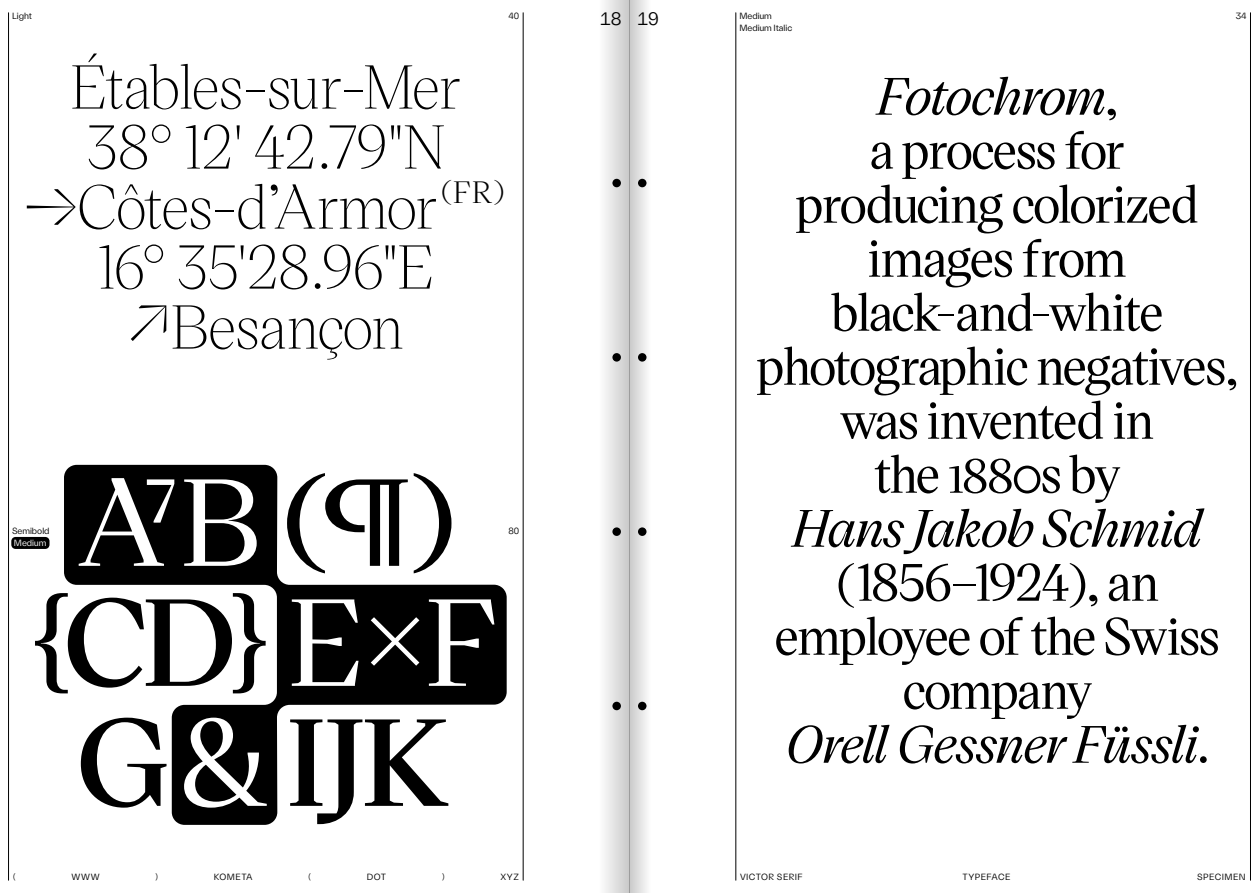
<style>
.page{position:relative;width:1259px;height:893px;background:#fff}
.page>*{position:absolute;margin:0;border:0;box-sizing:border-box;transform-origin:0 0}
.t1{font:600 120px/120px "Victor Serif";color:#000;text-align:center}
.t2{font:300 60px/60px "Victor Serif";letter-spacing:-.025em;color:#000}
.t3{font:500 51px/54px "Victor Serif";letter-spacing:-.04em;color:#000;text-align:center}
.t4{font:italic 500 51px "Victor Serif";letter-spacing:-.03em;color:#000}
.t5{font:18px "Solar Sans";color:#000}
.t6{font:9px/12px "Solar Sans";letter-spacing:.005em;color:#000}
.t7{font:9px "Solar Sans";letter-spacing:.045em;color:#000}
.t8{font:9px "Solar Sans";letter-spacing:.035em;color:#000}
.t9{font:9px "Solar Sans";letter-spacing:.05em;color:#000}
.t10{font:9px "Solar Sans";color:#fff}
.s1{font-weight:500;color:#fff}
.s2{font-style:italic}
</style>
<div class="page">
<img style="left:605px;top:0;width:42px;height:893px">
<hr style="left:735px;top:13px;width:1px;height:867px;background:#000">
<hr style="left:1250px;top:13px;width:1px;height:867px;background:#000">
<hr style="left:523px;top:13px;width:1px;height:867px;background:#000">
<hr style="left:8px;top:13px;width:1px;height:867px;background:#000">
<div style="left:638px;top:702px;width:8px;height:8px;background:#000;border-radius:50%"></div>
<div style="left:638px;top:527px;width:8px;height:9px;background:#000;border-radius:50%"></div>
<div style="left:638px;top:353px;width:8px;height:9px;background:#000;border-radius:50%"></div>
<div style="left:638px;top:179px;width:8px;height:8px;background:#000;border-radius:50%"></div>
<div style="left:612px;top:702px;width:9px;height:8px;background:#000;border-radius:50%"></div>
<div style="left:612px;top:527px;width:9px;height:9px;background:#000;border-radius:50%"></div>
<div style="left:612px;top:353px;width:9px;height:9px;background:#000;border-radius:50%"></div>
<div style="left:612px;top:179px;width:9px;height:8px;background:#000;border-radius:50%"></div>
<svg style="left:11px;top:537px;width:38px;height:12px"></svg>
<svg style="left:64px;top:465px;width:443px;height:360px"></svg>
<p class="t5" style="left:600px;top:13px;width:60px">18 19</p>
<p class="t6" style="left:12px;top:11px;width:21px">Light</p>
<p class="t6" style="left:508px;top:11px;width:12px">40</p>
<p class="t6" style="left:739px;top:11px;width:54px">Medium<br>Medium Italic</p>
<p class="t6" style="left:1236px;top:11px;width:12px">34</p>
<p class="t2" style="left:70px;top:62px;width:392px">Étables-sur-Mer<br>38° 12' 42.79"N</p>
<p class="t2" style="left:24px;top:182px;width:483px;text-align:center">→Côtes-d’Armor<sup>(FR)<br></sup>16° 35'28.96"E ↗Besançon</p>
<h1 class="t1" style="left:31px;top:473px;width:467px"><span class="s1">A7B</span> (¶) {CD} <span class="s1">E×F<br></span>G<span class="s1">&amp;</span> IJK</h1>
<p class="t6" style="left:12px;top:525px;width:39px">Semibold</p>
<p class="t10" style="left:14px;top:539px;width:34px">Medium</p>
<p class="t6" style="left:508px;top:526px;width:12px">80</p>
<p class="t3" style="left:756px;top:74px;width:483px"><span class="s2">Fotochrom</span>,<br>a process for<br>producing colorized images from black-and-white photographic negatives, was invented in<br>the 1880s by</p>
<p class="t4" style="left:792px;top:509px;width:412px">Hans Jakob Schmid</p>
<p class="t3" style="left:774px;top:560px;width:447px">(1856–1924), an employee of the Swiss company<br><span class="s2">Orell Gessner Füssli</span>.</p>
<p class="t6" style="left:13px;top:872px;width:5px">(</p>
<p class="t6" style="left:72px;top:872px;width:30px">WWW</p>
<p class="t6" style="left:155px;top:872px;width:5px">)</p>
<p class="t6" style="left:214px;top:872px;width:40px">KOMETA</p>
<p class="t6" style="left:308px;top:872px;width:5px">(</p>
<p class="t6" style="left:367px;top:872px;width:21px">DOT</p>
<p class="t6" style="left:442px;top:872px;width:5px">)</p>
<p class="t6" style="left:500px;top:872px;width:20px">XYZ</p>
<p class="t7" style="left:740px;top:874px;width:64px">VICTOR SERIF</p>
<p class="t8" style="left:962px;top:874px;width:49px">TYPEFACE</p>
<p class="t9" style="left:1197px;top:874px;width:50px">SPECIMEN</p>
</div>
